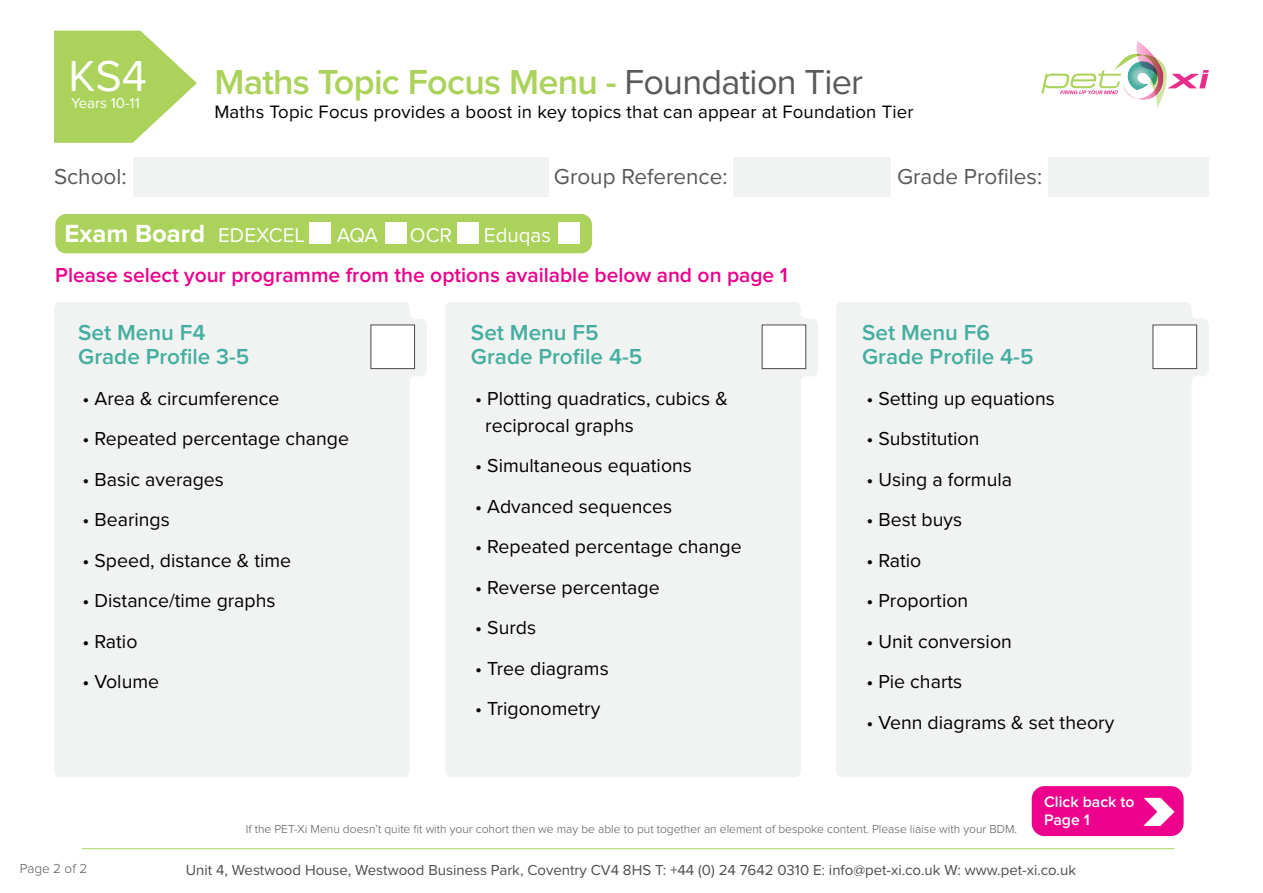
<style>
.page{position:relative;width:1263px;height:893px;background:#fff}
.page>*{position:absolute;margin:0;border:0;box-sizing:border-box;transform-origin:0 0}
.t1{font:45px "Proxima Nova";color:#fff}
.t2{font:600 36px "Proxima Nova";letter-spacing:-.02em;color:#abd25b}
.t3{font:700 25.65px "Proxima Nova";color:#fff}
.t4{font:600 22.5px/24px "Proxima Nova";color:#44aea1}
.t5{font:22.5px "Proxima Nova";color:#58595b}
.t6{font:600 21px "Proxima Nova";color:#ec008c}
.t7{font:20.55px "Proxima Nova";color:#fff}
.t8{font:19.5px/27px "Proxima Nova";color:#000}
.t9{font:18.6px "Proxima Nova";letter-spacing:.01em;color:#000}
.t10{font:600 15.75px/18px "Proxima Nova";color:#fff}
.t11{font:15px "Proxima Nova";color:#4d4d4f}
.t12{font:15px "Proxima Nova";color:#fff}
.t13{font:300 13.5px "Proxima Nova";color:#58595b}
.t14{font:300 12px "Proxima Nova";color:#58595b}
.s1{font-weight:400;color:#58595b}
.s2{font-weight:400;font-size:20.55px}
</style>
<div class="page">
<div style="left:54px;top:302px;width:373px;height:475px;background:#f1f2f2"></div>
<hr style="left:82px;top:848px;width:1092px;height:1px;background:#abd25b">
<div style="left:55px;top:214px;width:537px;height:39px;background:#abd25b;border-radius:11px"></div>
<div style="left:445px;top:302px;width:373px;height:475px;background:#f1f2f2"></div>
<div style="left:836px;top:302px;width:373px;height:475px;background:#f1f2f2"></div>
<svg style="left:1041px;top:41px;width:168px;height:67px"></svg>
<svg style="left:54px;top:31px;width:143px;height:112px"></svg>
<div style="left:133px;top:157px;width:416px;height:40px;background:#f1f2f2"></div>
<div style="left:733px;top:157px;width:157px;height:40px;background:#f1f2f2"></div>
<div style="left:1049px;top:157px;width:160px;height:40px;background:#f1f2f2"></div>
<div style="left:309px;top:222px;width:22px;height:22px;background:#fff"></div>
<div style="left:385px;top:222px;width:22px;height:22px;background:#fff"></div>
<div style="left:457px;top:222px;width:22px;height:22px;background:#fff"></div>
<div style="left:558px;top:222px;width:22px;height:22px;background:#fff"></div>
<div style="left:371px;top:325px;width:44px;height:44px;background:#fff"></div>
<div style="left:370px;top:324px;width:45px;height:45px;border:1px solid #4d4d4f"></div>
<div style="left:762px;top:325px;width:44px;height:44px;background:#fff"></div>
<div style="left:762px;top:324px;width:44px;height:45px;border:1px solid #4d4d4f"></div>
<div style="left:1153px;top:325px;width:43px;height:44px;background:#fff"></div>
<div style="left:1152px;top:324px;width:45px;height:45px;border:1px solid #4d4d4f"></div>
<div style="left:1032px;top:786px;width:151px;height:50px;background:#ec008c;border-radius:13px"></div>
<svg style="left:1143px;top:798px;width:31px;height:28px"></svg>
<h1 class="t1" style="left:68px;top:57px;width:80px">KS4</h1>
<p class="t12" style="left:71px;top:97px;width:70px">Years 10-11</p>
<h2 class="t2" style="left:214px;top:67px;width:650px">Maths Topic Focus Menu - <span class="s1">Foundation Tier</span></h2>
<p class="t9" style="left:214px;top:104px;width:701px">Maths Topic Focus provides a boost in key topics that can appear at Foundation Tier</p>
<p class="t5" style="left:54px;top:167px;width:74px">School:</p>
<p class="t5" style="left:554px;top:167px;width:175px">Group Reference:</p>
<p class="t5" style="left:897px;top:167px;width:147px">Grade Profiles:</p>
<h3 class="t3" style="left:65px;top:222px;width:242px">Exam Board <span class="s2">EDEXCEL</span></h3>
<p class="t7" style="left:337px;top:226px;width:43px">AQA</p>
<p class="t7" style="left:410px;top:226px;width:44px">OCR</p>
<p class="t7" style="left:484px;top:226px;width:69px">Eduqas</p>
<p class="t6" style="left:55px;top:266px;width:734px">Please select your programme from the options available below and on page 1</p>
<p class="t4" style="left:78px;top:322px;width:173px">Set Menu F4<br>Grade Profile 3-5</p>
<p class="t8" style="left:82px;top:386px;width:199px">• Area &amp; circumference</p>
<p class="t8" style="left:82px;top:426px;width:268px">• Repeated percentage change</p>
<p class="t8" style="left:82px;top:467px;width:143px">• Basic averages</p>
<p class="t8" style="left:82px;top:507px;width:89px">• Bearings</p>
<p class="t8" style="left:82px;top:548px;width:210px">• Speed, distance &amp; time</p>
<p class="t8" style="left:82px;top:588px;width:195px">• Distance/time graphs</p>
<p class="t8" style="left:82px;top:629px;width:57px">• Ratio</p>
<p class="t8" style="left:82px;top:669px;width:78px">• Volume</p>
<p class="t4" style="left:471px;top:322px;width:173px">Set Menu F5<br>Grade Profile 4-5</p>
<p class="t8" style="left:485px;top:386px;width:244px;text-indent:-10px">• Plotting quadratics, cubics &amp; reciprocal graphs</p>
<p class="t8" style="left:475px;top:453px;width:218px">• Simultaneous equations</p>
<p class="t8" style="left:475px;top:494px;width:198px">• Advanced sequences</p>
<p class="t8" style="left:475px;top:534px;width:268px">• Repeated percentage change</p>
<p class="t8" style="left:475px;top:575px;width:186px">• Reverse percentage</p>
<p class="t8" style="left:475px;top:615px;width:62px">• Surds</p>
<p class="t8" style="left:475px;top:656px;width:135px">• Tree diagrams</p>
<p class="t8" style="left:475px;top:696px;width:126px">• Trigonometry</p>
<p class="t4" style="left:862px;top:322px;width:173px">Set Menu F6<br>Grade Profile 4-5</p>
<p class="t8" style="left:866px;top:386px;width:190px">• Setting up equations</p>
<p class="t8" style="left:866px;top:426px;width:115px">• Substitution</p>
<p class="t8" style="left:866px;top:467px;width:147px">• Using a formula</p>
<p class="t8" style="left:866px;top:507px;width:97px">• Best buys</p>
<p class="t8" style="left:866px;top:548px;width:57px">• Ratio</p>
<p class="t8" style="left:866px;top:588px;width:103px">• Proportion</p>
<p class="t8" style="left:866px;top:629px;width:147px">• Unit conversion</p>
<p class="t8" style="left:866px;top:669px;width:97px">• Pie charts</p>
<p class="t8" style="left:866px;top:710px;width:249px">• Venn diagrams &amp; set theory</p>
<p class="t13" style="left:20px;top:863px;width:69px">Page 2 of 2</p>
<p class="t14" style="left:246px;top:824px;width:773px">If the PET-Xi Menu doesn’t quite fit with your cohort then we may be able to put together an element of bespoke content. Please liaise with your BDM.</p>
<p class="t10" style="left:1044px;top:793px;width:92px">Click back to<br>Page 1</p>
<p class="t11" style="left:186px;top:863px;width:892px">Unit 4, Westwood House, Westwood Business Park, Coventry CV4 8HS T: +44 (0) 24 7642 0310 E: info@pet-xi.co.uk W: www.pet-xi.co.uk</p>
</div>
